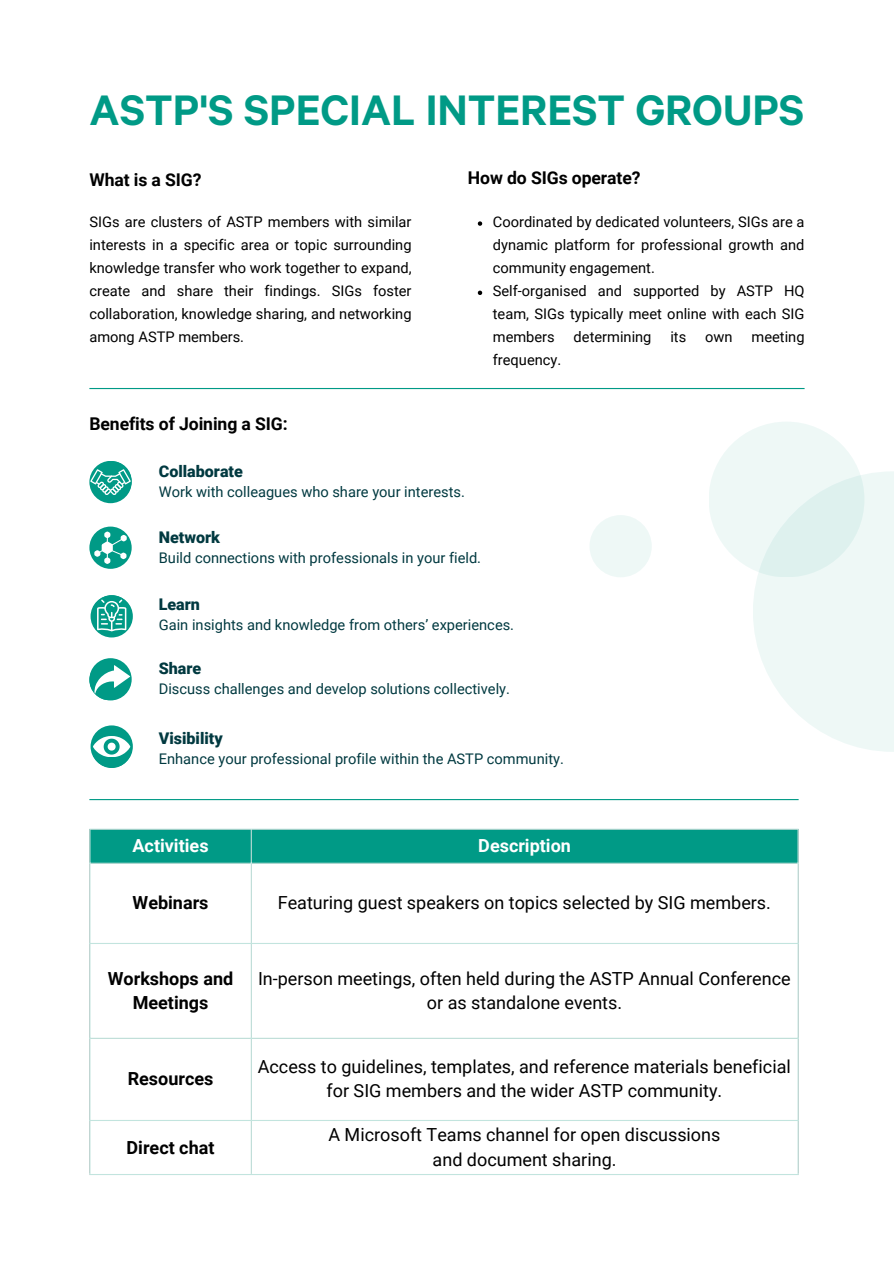
<style>
.page{position:relative;width:894px;height:1264px;background:#fff}
.page>*{position:absolute;margin:0;border:0;box-sizing:border-box;transform-origin:0 0}
.t1{font:600 48px "Calibre";color:#009a86}
.t2{font:18px/24.8px "Roboto";color:#000;text-align:center}
.t3{font:700 18px/24.8px "Roboto";color:#000;text-align:center}
.t4{font:700 18px "Roboto";color:#fff}
.t5{font:700 17.55px "Roboto";letter-spacing:-.005em;color:#000}
.t6{font:900 16.05px "Roboto";color:#013940}
.t7{font:14.7px/23.1px "Roboto";color:#000;text-align:justify}
.t8{font:14.7px "Roboto";color:#013940}
</style>
<div class="page">
<hr style="left:89px;top:388px;width:715px;height:1px;background:#009a86">
<hr style="left:89px;top:799px;width:709px;height:1px;background:#009a86">
<div style="left:90px;top:829px;width:707px;height:33px;background:#009a86"></div>
<hr style="left:89px;top:829px;width:1px;height:344px;background:#c2e4de">
<hr style="left:251px;top:829px;width:1px;height:344px;background:#c2e4de">
<hr style="left:797px;top:829px;width:1px;height:344px;background:#c2e4de">
<hr style="left:89px;top:828px;width:709px;height:1px;background:#c2e4de">
<hr style="left:89px;top:862px;width:709px;height:1px;background:#c2e4de">
<hr style="left:89px;top:942px;width:709px;height:2px;background:#c2e4de">
<hr style="left:89px;top:1037px;width:709px;height:1px;background:#c2e4de">
<hr style="left:89px;top:1119px;width:709px;height:1px;background:#c2e4de">
<hr style="left:89px;top:1173px;width:709px;height:1px;background:#c2e4de">
<div style="left:89px;top:461px;width:43px;height:42px;background:#009a86;border-radius:50%"></div>
<svg style="left:90px;top:469px;width:41px;height:26px"></svg>
<svg style="left:89px;top:526px;width:43px;height:43px"></svg>
<svg style="left:94px;top:531px;width:32px;height:32px"></svg>
<div style="left:92px;top:595px;width:40px;height:40px;background:#a9dcd5;border-radius:50%"></div>
<svg style="left:90px;top:595px;width:43px;height:42px"></svg>
<svg style="left:97px;top:599px;width:29px;height:32px"></svg>
<svg style="left:89px;top:660px;width:40px;height:40px"></svg>
<div style="left:89px;top:658px;width:43px;height:42px;background:#009a86;border-radius:50%"></div>
<svg style="left:94px;top:665px;width:36px;height:28px"></svg>
<svg style="left:92px;top:728px;width:40px;height:40px"></svg>
<div style="left:90px;top:725px;width:43px;height:42px;background:#009a86;border-radius:50%"></div>
<svg style="left:93px;top:736px;width:37px;height:22px"></svg>
<div style="left:752px;top:471px;width:141px;height:281px;background:linear-gradient(to right,#f6fbfa,#ecf7f5)"></div>
<svg style="left:477px;top:221px;width:5px;height:5px"></svg>
<svg style="left:477px;top:290px;width:5px;height:5px"></svg>
<div style="left:708px;top:421px;width:156px;height:156px;background:linear-gradient(to right,#f1f9f8,#e1f2ef);border-radius:50%"></div>
<div style="left:589px;top:515px;width:62px;height:62px;background:#eef8f6;border-radius:50%"></div>
<p class="t1" style="left:90px;top:94px;width:716px">ASTP'S SPECIAL INTEREST GROUPS</p>
<p class="t5" style="left:89px;top:169px;width:114px">What is a SIG?</p>
<p class="t5" style="left:468px;top:168px;width:174px">How do SIGs operate?</p>
<p class="t7" style="left:492px;top:210px;width:313px">Coordinated by dedicated volunteers, SIGs are a dynamic platform for professional growth and community engagement.</p>
<p class="t7" style="left:492px;top:279px;width:313px">Self-organised and supported by ASTP HQ team, SIGs typically meet online with each SIG members</p>
<p class="t7" style="left:89px;top:210px;width:323px">SIGs are clusters of ASTP members with similar interests in a specific area or topic surrounding knowledge transfer who work together to expand, create and share their findings. SIGs foster collaboration, knowledge sharing, and networking among ASTP members.</p>
<p class="t7" style="left:573px;top:326px;width:79px">determining</p>
<p class="t7" style="left:670px;top:326px;width:17px">its</p>
<p class="t7" style="left:705px;top:326px;width:29px">own</p>
<p class="t7" style="left:751px;top:326px;width:54px">meeting</p>
<p class="t7" style="left:492px;top:349px;width:70px">frequency.</p>
<p class="t5" style="left:89px;top:414px;width:200px">Benefits of Joining a SIG:</p>
<p class="t6" style="left:159px;top:462px;width:86px">Collaborate</p>
<p class="t8" style="left:159px;top:483px;width:307px">Work with colleagues who share your interests.</p>
<p class="t6" style="left:159px;top:528px;width:63px">Network</p>
<p class="t8" style="left:159px;top:549px;width:324px">Build connections with professionals in your field.</p>
<p class="t6" style="left:159px;top:595px;width:43px">Learn</p>
<p class="t8" style="left:159px;top:616px;width:357px">Gain insights and knowledge from others’ experiences.</p>
<p class="t6" style="left:159px;top:659px;width:44px">Share</p>
<p class="t8" style="left:159px;top:680px;width:352px">Discuss challenges and develop solutions collectively.</p>
<p class="t6" style="left:159px;top:729px;width:65px">Visibility</p>
<p class="t8" style="left:159px;top:750px;width:406px">Enhance your professional profile within the ASTP community.</p>
<h1 class="t4" style="left:132px;top:835px;width:78px">Activities</h1>
<h2 class="t4" style="left:478px;top:835px;width:94px">Description</h2>
<h2 class="t3" style="left:132px;top:890px;width:77px">Webinars</h2>
<p class="t2" style="left:278px;top:890px;width:494px">Featuring guest speakers on topics selected by SIG members.</p>
<p class="t3" style="left:108px;top:966px;width:127px">Workshops and<br>Meetings</p>
<p class="t2" style="left:258px;top:966px;width:534px">In-person meetings, often held during the ASTP Annual Conference or as standalone events.</p>
<p class="t3" style="left:128px;top:1066px;width:87px">Resources</p>
<p class="t3" style="left:127px;top:1135px;width:89px">Direct chat</p>
<h2 class="t2" style="left:258px;top:1054px;width:534px">Access to guidelines, templates, and reference materials beneficial for SIG members and the wider ASTP community.</h2>
<p class="t2" style="left:328px;top:1122px;width:393px">A Microsoft Teams channel for open discussions</p>
<p class="t2" style="left:432px;top:1147px;width:185px">and document sharing.</p>
</div>
